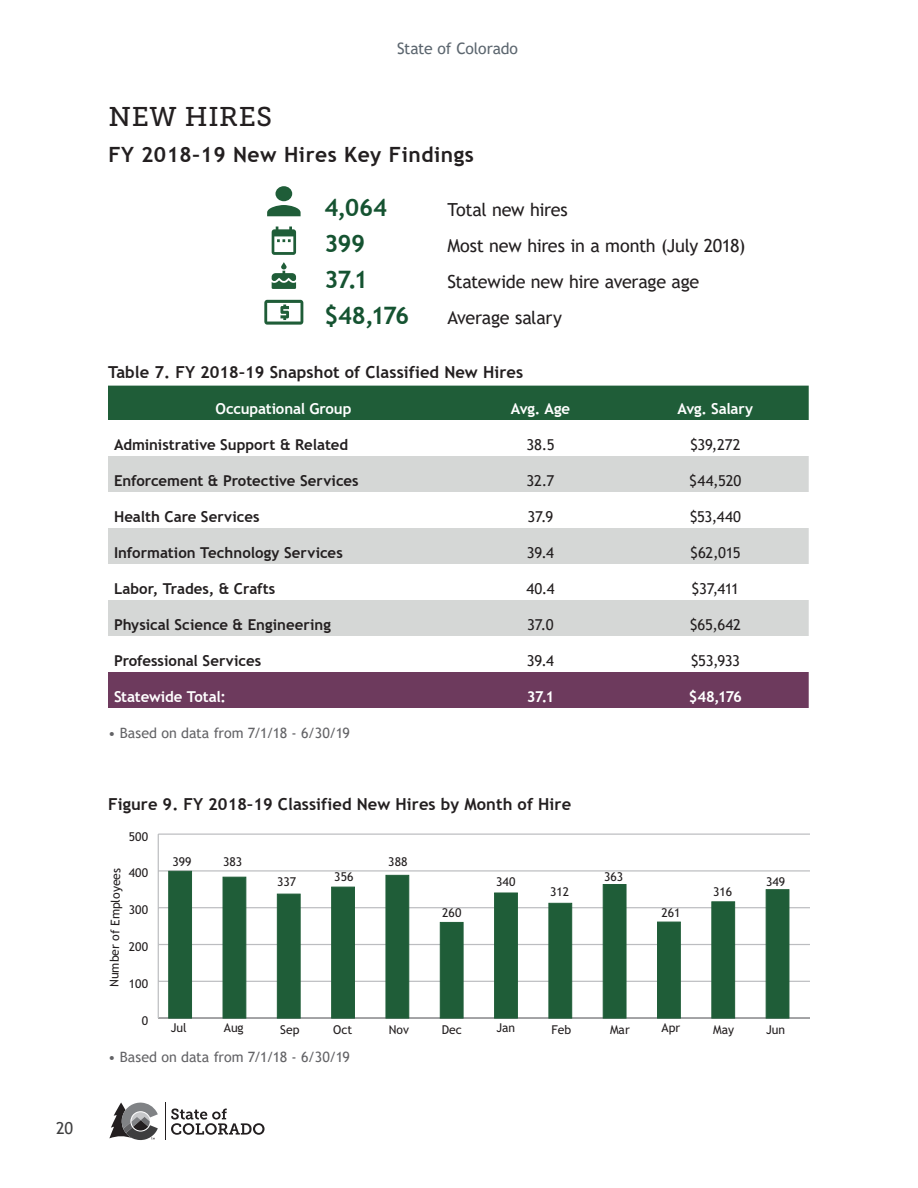
<style>
.page{position:relative;width:918px;height:1188px;background:#fff}
.page>*{position:absolute;margin:0;border:0;box-sizing:border-box;transform-origin:0 0}
.Header_1{font:27px "Museo Slab 500";letter-spacing:.025em;color:#231f20}
.workforce-ataglance{font:700 24px "Trebuchet MS";letter-spacing:-.03em;color:#155331}
.Subheader_2{font:700 21px "Trebuchet MS";letter-spacing:.025em;color:#231f20}
.workforce-ataglance-2{font:18px "Trebuchet MS";letter-spacing:-.015em;color:#231f20}
.Subheader_2_for_tabl{font:700 16.5px "Trebuchet MS";letter-spacing:.005em;color:#231f20}
.t1{font:16.5px "Trebuchet MS";color:#3e3e3f}
.t2{font:15.75px "Trebuchet MS";letter-spacing:-.015em;color:#5c666f}
.data-table-bold-left{font:700 15px "Trebuchet MS";color:#231f20}
.data-table-centered{font:15px "Trebuchet MS";letter-spacing:-.015em;color:#231f20}
.data-table-header-te{font:700 15px "Trebuchet MS";letter-spacing:-.01em;color:#fff}
.citation_or_caption{font:14.25px "Trebuchet MS";color:#636366}
.t3{font:12.15px "Trebuchet MS";color:#231f20}
</style>
<div class="page">
<hr style="left:165px;top:1103px;width:1px;height:37px;background:#231f20">
<svg style="left:171px;top:1108px;width:94px;height:27px"></svg>
<svg style="left:109px;top:1102px;width:49px;height:38px"></svg>
<div style="left:108px;top:386px;width:701px;height:34px;background:#1f5d38"></div>
<svg style="left:108px;top:456px;width:701px;height:180px;fill:#d5d7d6"></svg>
<div style="left:108px;top:672px;width:701px;height:36px;background:#6d3a5d"></div>
<hr style="left:158px;top:834px;width:1px;height:184px;background:#bcbdc0">
<hr style="left:158px;top:1017px;width:652px;height:2px;background:#bcbdc0">
<hr style="left:158px;top:981px;width:652px;height:1px;background:#bcbdc0">
<hr style="left:158px;top:944px;width:652px;height:1px;background:#bcbdc0">
<hr style="left:158px;top:907px;width:652px;height:1px;background:#bcbdc0">
<hr style="left:158px;top:870px;width:652px;height:2px;background:#bcbdc0">
<hr style="left:158px;top:834px;width:652px;height:1px;background:#bcbdc0">
<div style="left:168px;top:871px;width:24px;height:147px;background:#1f5d38;border:1px solid #1f5d38"></div>
<div style="left:223px;top:877px;width:23px;height:141px;background:#1f5d38;border:1px solid #1f5d38"></div>
<div style="left:277px;top:894px;width:23px;height:124px;background:#1f5d38;border:1px solid #1f5d38"></div>
<div style="left:331px;top:887px;width:24px;height:131px;background:#1f5d38;border:1px solid #1f5d38"></div>
<div style="left:386px;top:875px;width:23px;height:143px;background:#1f5d38;border:1px solid #1f5d38"></div>
<div style="left:440px;top:922px;width:23px;height:96px;background:#1f5d38;border:1px solid #1f5d38"></div>
<div style="left:494px;top:893px;width:24px;height:125px;background:#1f5d38;border:1px solid #1f5d38"></div>
<div style="left:549px;top:903px;width:23px;height:115px;background:#1f5d38;border:1px solid #1f5d38"></div>
<div style="left:603px;top:884px;width:23px;height:134px;background:#1f5d38;border:1px solid #1f5d38"></div>
<div style="left:657px;top:922px;width:24px;height:96px;background:#1f5d38;border:1px solid #1f5d38"></div>
<div style="left:712px;top:902px;width:23px;height:116px;background:#1f5d38;border:1px solid #1f5d38"></div>
<div style="left:766px;top:889px;width:23px;height:129px;background:#1f5d38"></div>
<svg style="left:267px;top:186px;width:34px;height:30px"></svg>
<svg style="left:272px;top:262px;width:24px;height:27px"></svg>
<svg style="left:264px;top:300px;width:39px;height:25px"></svg>
<svg style="left:272px;top:227px;width:24px;height:28px"></svg>
<p class="t1" style="left:56px;top:1118px;width:18px">20</p>
<p class="t2" style="left:397px;top:39px;width:122px">State of Colorado</p>
<h1 class="Header_1" style="left:108px;top:102px;width:165px">NEW HIRES</h1>
<h2 class="Subheader_2" style="left:108px;top:141px;width:367px">FY 2018–19 New Hires Key Findings</h2>
<p class="workforce-ataglance" style="left:324px;top:192px;width:64px">4,064</p>
<p class="workforce-ataglance-2" style="left:447px;top:198px;width:122px">Total new hires</p>
<p class="workforce-ataglance" style="left:324px;top:228px;width:42px">399</p>
<p class="workforce-ataglance-2" style="left:447px;top:234px;width:299px">Most new hires in a month (July 2018)</p>
<p class="workforce-ataglance" style="left:324px;top:264px;width:45px">37.1</p>
<p class="workforce-ataglance-2" style="left:447px;top:270px;width:253px">Statewide new hire average age</p>
<p class="workforce-ataglance" style="left:324px;top:300px;width:86px">$48,176</p>
<p class="workforce-ataglance-2" style="left:447px;top:306px;width:116px">Average salary</p>
<h2 class="Subheader_2_for_tabl" style="left:108px;top:362px;width:417px">Table 7. FY 2018–19 Snapshot of Classified New Hires</h2>
<h2 class="data-table-header-te" style="left:216px;top:399px;width:137px">Occupational Group</h2>
<h2 class="data-table-header-te" style="left:511px;top:399px;width:61px">Avg. Age</h2>
<h2 class="data-table-header-te" style="left:678px;top:399px;width:77px">Avg. Salary</h2>
<h2 class="data-table-bold-left" style="left:114px;top:435px;width:236px">Administrative Support &amp; Related</h2>
<p class="data-table-centered" style="left:526px;top:435px;width:30px">38.5</p>
<p class="data-table-centered" style="left:690px;top:435px;width:52px">$39,272</p>
<h2 class="data-table-bold-left" style="left:114px;top:471px;width:246px">Enforcement &amp; Protective Services</h2>
<p class="data-table-centered" style="left:527px;top:471px;width:29px">32.7</p>
<p class="data-table-centered" style="left:689px;top:471px;width:54px">$44,520</p>
<h2 class="data-table-bold-left" style="left:114px;top:507px;width:147px">Health Care Services</h2>
<p class="data-table-centered" style="left:528px;top:507px;width:27px">37.9</p>
<p class="data-table-centered" style="left:690px;top:507px;width:53px">$53,440</p>
<h2 class="data-table-bold-left" style="left:114px;top:543px;width:230px">Information Technology Services</h2>
<p class="data-table-centered" style="left:527px;top:543px;width:29px">39.4</p>
<p class="data-table-centered" style="left:690px;top:543px;width:52px">$62,015</p>
<h2 class="data-table-bold-left" style="left:114px;top:579px;width:163px">Labor, Trades, &amp; Crafts</h2>
<p class="data-table-centered" style="left:526px;top:579px;width:30px">40.4</p>
<p class="data-table-centered" style="left:692px;top:579px;width:49px">$37,411</p>
<h2 class="data-table-bold-left" style="left:114px;top:615px;width:219px">Physical Science &amp; Engineering</h2>
<p class="data-table-centered" style="left:527px;top:615px;width:28px">37.0</p>
<p class="data-table-centered" style="left:690px;top:615px;width:53px">$65,642</p>
<h2 class="data-table-bold-left" style="left:114px;top:651px;width:149px">Professional Services</h2>
<p class="data-table-centered" style="left:527px;top:651px;width:29px">39.4</p>
<p class="data-table-centered" style="left:691px;top:651px;width:51px">$53,933</p>
<h2 class="data-table-header-te" style="left:114px;top:687px;width:114px">Statewide Total:</h2>
<h2 class="data-table-header-te" style="left:527px;top:687px;width:29px">37.1</h2>
<h2 class="data-table-header-te" style="left:689px;top:687px;width:55px">$48,176</h2>
<p class="citation_or_caption" style="left:108px;top:724px;width:243px">• Based on data from 7/1/18 - 6/30/19</p>
<h2 class="Subheader_2_for_tabl" style="left:108px;top:794px;width:465px">Figure 9. FY 2018–19 Classified New Hires by Month of Hire</h2>
<p class="t3" style="left:129px;top:829px;width:21px">500</p>
<p class="t3" style="left:106px;top:987px;width:120px;rotate:-89deg">Number of Employees</p>
<p class="t3" style="left:129px;top:865px;width:21px">400</p>
<p class="t3" style="left:129px;top:902px;width:21px">300</p>
<p class="t3" style="left:129px;top:939px;width:21px">200</p>
<p class="t3" style="left:129px;top:976px;width:21px">100</p>
<p class="t3" style="left:142px;top:1013px;width:8px">0</p>
<p class="t3" style="left:172px;top:854px;width:21px">399</p>
<p class="t3" style="left:223px;top:854px;width:21px">383</p>
<p class="t3" style="left:277px;top:874px;width:21px">337</p>
<p class="t3" style="left:334px;top:869px;width:21px">356</p>
<p class="t3" style="left:388px;top:854px;width:21px">388</p>
<p class="t3" style="left:442px;top:905px;width:21px">260</p>
<p class="t3" style="left:496px;top:874px;width:21px">340</p>
<p class="t3" style="left:550px;top:884px;width:21px">312</p>
<p class="t3" style="left:604px;top:869px;width:21px">363</p>
<p class="t3" style="left:661px;top:905px;width:21px">261</p>
<p class="t3" style="left:713px;top:884px;width:21px">316</p>
<p class="t3" style="left:766px;top:874px;width:21px">349</p>
<p class="t3" style="left:171px;top:1021px;width:18px">Jul</p>
<p class="t3" style="left:224px;top:1021px;width:21px">Aug</p>
<p class="t3" style="left:280px;top:1022px;width:21px">Sep</p>
<p class="t3" style="left:333px;top:1022px;width:21px">Oct</p>
<p class="t3" style="left:389px;top:1022px;width:22px">Nov</p>
<p class="t3" style="left:442px;top:1022px;width:22px">Dec</p>
<p class="t3" style="left:496px;top:1021px;width:20px">Jan</p>
<p class="t3" style="left:551px;top:1022px;width:21px">Feb</p>
<p class="t3" style="left:610px;top:1022px;width:21px">Mar</p>
<p class="t3" style="left:662px;top:1021px;width:20px">Apr</p>
<p class="t3" style="left:713px;top:1022px;width:23px">May</p>
<p class="t3" style="left:766px;top:1022px;width:21px">Jun</p>
<p class="citation_or_caption" style="left:108px;top:1048px;width:243px">• Based on data from 7/1/18 - 6/30/19</p>
</div>
